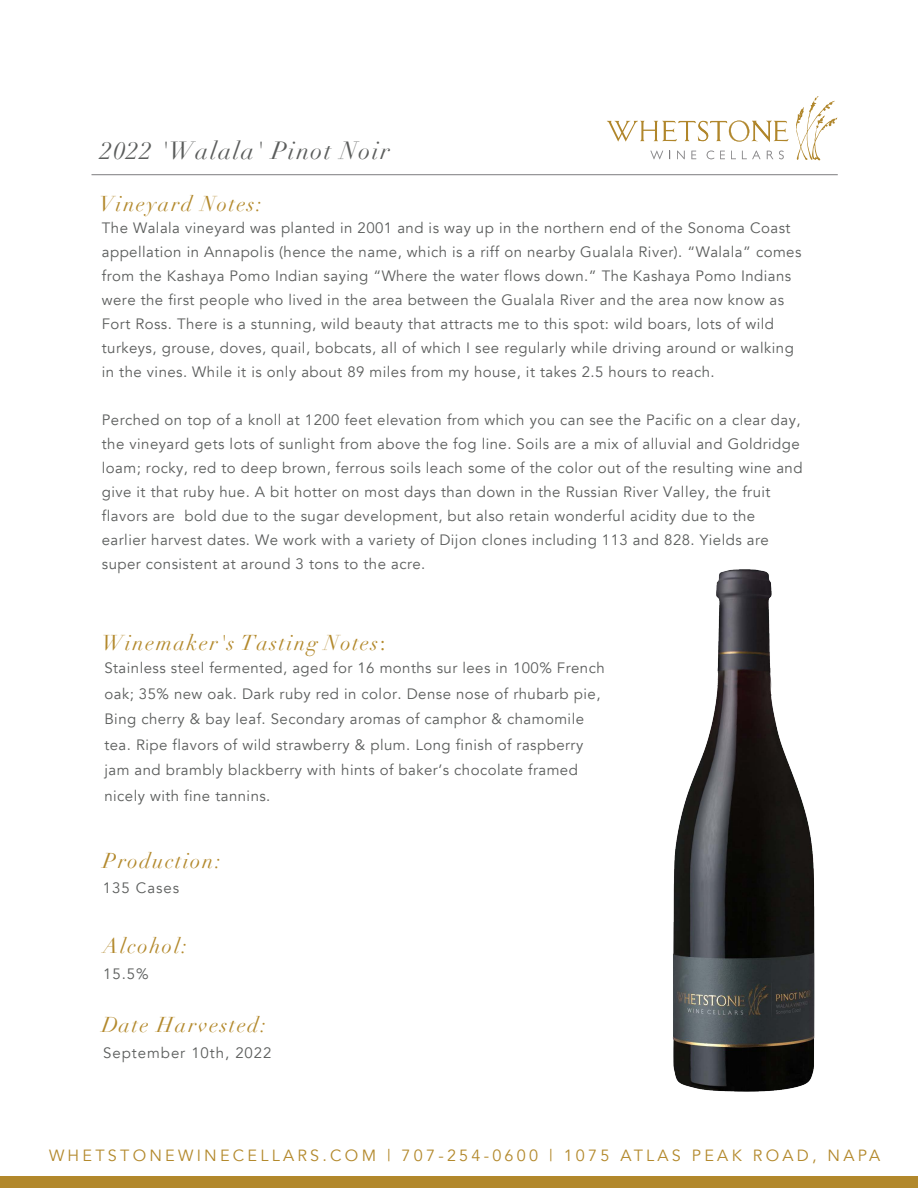
<style>
.page{position:relative;width:918px;height:1188px;background:#fff}
.page>*{position:absolute;margin:0;border:0;box-sizing:border-box;transform-origin:0 0}
.t1{font:italic 24.3px "Didot";letter-spacing:.06em;color:#5b5d5c}
.t2{font:italic 21px "Didot";letter-spacing:.075em;color:#b3892c}
.t3{font:16.2px "Avenir";letter-spacing:.2em;color:#b3892c}
.t4{font:15px/24px "Avenir";letter-spacing:.03em;color:#5b5d5c}
.t5{font:15px "Avenir";letter-spacing:.065em;color:#5b5d5c}
.s1{font-style:normal}
</style>
<div class="page">
<div style="left:0;top:1177px;width:918px;height:11px;background:#b2882b"></div>
<hr style="left:92px;top:174px;width:746px;height:1px;background:#7d7c7e">
<svg style="left:650px;top:151px;width:13px;height:8px"></svg>
<svg style="left:677px;top:151px;width:8px;height:8px"></svg>
<svg style="left:691px;top:151px;width:5px;height:8px"></svg>
<svg style="left:707px;top:151px;width:7px;height:8px"></svg>
<svg style="left:720px;top:151px;width:5px;height:8px"></svg>
<svg style="left:731px;top:151px;width:5px;height:8px"></svg>
<svg style="left:742px;top:151px;width:18px;height:8px"></svg>
<svg style="left:767px;top:151px;width:6px;height:8px"></svg>
<svg style="left:779px;top:151px;width:5px;height:8px"></svg>
<svg style="left:796px;top:96px;width:41px;height:64px"></svg>
<svg style="left:607px;top:120px;width:182px;height:22px"></svg>
<img style="left:673px;top:569px;width:142px;height:523px">
<h1 class="t1" style="left:100px;top:136px;width:291px">2022 'Walala' Pinot Noir</h1>
<h2 class="t2" style="left:99px;top:191px;width:164px">Vineyard Notes:</h2>
<p class="t4" style="left:102px;top:216px;width:701px">The Walala vineyard was planted in 2001 and is way up in the northern end of the Sonoma Coast appellation in Annapolis (hence the name, which is a riff on nearby Gualala River). “Walala” comes from the Kashaya Pomo Indian saying “Where the water flows down.” The Kashaya Pomo Indians were the first people who lived in the area between the Gualala River and the area now know as Fort Ross. There is a stunning, wild beauty that attracts me to this spot: wild boars, lots of wild turkeys, grouse, doves, quail, bobcats, all of which I see regularly while driving around or walking in the vines. While it is only about 89 miles from my house, it takes 2.5 hours to reach.</p>
<p class="t4" style="left:102px;top:408px;width:702px">Perched on top of a knoll at 1200 feet elevation from which you can see the Pacific on a clear day, the vineyard gets lots of sunlight from above the fog line. Soils are a mix of alluvial and Goldridge loam; rocky, red to deep brown, ferrous soils leach some of the color out of the resulting wine and give it that ruby hue. A bit hotter on most days than down in the Russian River Valley, the fruit flavors are bold due to the sugar development, but also retain wonderful acidity due to the earlier harvest dates. We work with a variety of Dijon clones including 113 and 828. Yields are super consistent at around 3 tons to the acre.</p>
<h2 class="t2" style="left:102px;top:630px;width:285px">Winemaker's Tasting Notes<span class="s1">:</span></h2>
<p class="t4" style="left:104px;top:656px;width:502px;line-height:25.5px">Stainless steel fermented, aged for 16 months sur lees in 100% French oak; 35% new oak. Dark ruby red in color. Dense nose of rhubarb pie, Bing cherry &amp; bay leaf. Secondary aromas of camphor &amp; chamomile tea. Ripe flavors of wild strawberry &amp; plum. Long finish of raspberry jam and brambly blackberry with hints of baker’s chocolate framed nicely with fine tannins.</p>
<h2 class="t2" style="left:103px;top:848px;width:120px">Production:</h2>
<p class="t5" style="left:103px;top:879px;width:78px">135 Cases</p>
<h2 class="t2" style="left:103px;top:933px;width:86px">Alcohol:</h2>
<p class="t4" style="left:103px;top:962px;width:47px">15.5%</p>
<h2 class="t2" style="left:102px;top:1012px;width:166px">Date Harvested:</h2>
<p class="t5" style="left:103px;top:1044px;width:170px">September 10th, 2022</p>
<p class="t3" style="left:49px;top:1146px;width:833px">WHETSTONEWINECELLARS.COM | 707-254-0600 | 1075 ATLAS PEAK ROAD, NAPA</p>
</div>
